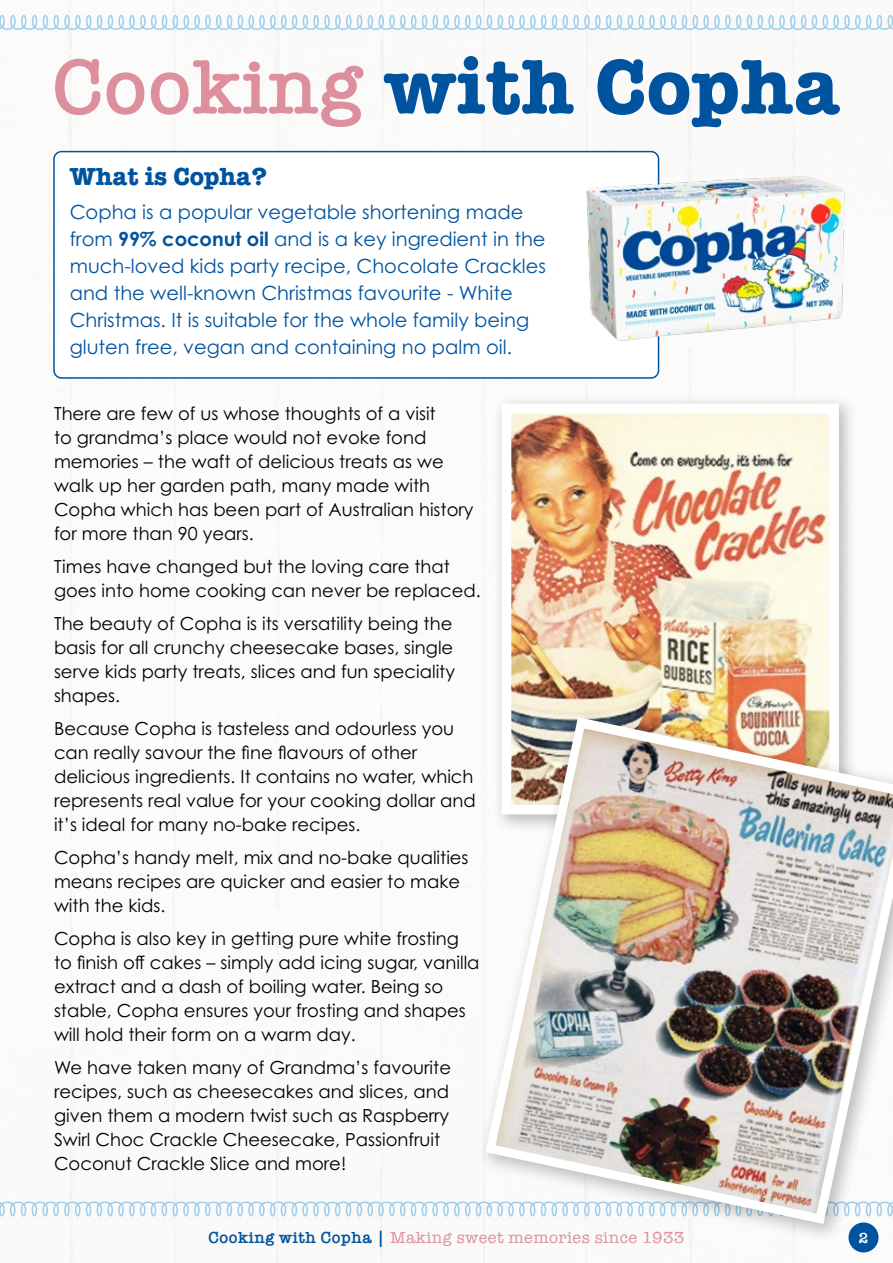
<style>
.page{position:relative;width:893px;height:1263px;background:#fff}
.page>*{position:absolute;margin:0;border:0;box-sizing:border-box;transform-origin:0 0}
.t1{font:700 79.5px "American Typewriter";letter-spacing:.01em;color:#00539f}
.t2{font:700 25.5px "American Typewriter";color:#00539f}
.t3{font:19.5px/27px "Century Gothic Pro";color:#00539f}
.t4{font:18px/24px "Century Gothic Pro";color:#000}
.t5{font:16.5px "American Typewriter";letter-spacing:.025em;color:#dd8f9d}
.t6{font:600 15px "American Typewriter";color:#fff}
.s1{font-weight:600;color:#dd8f9d}
.s2{font-weight:700}
.s3{font-weight:600;color:#00539f}
</style>
<div class="page">
<img style="left:1px;top:0;width:892px;height:1263px">
<svg style="left:0;top:1201px;width:476px;height:15px"></svg>
<svg style="left:0;top:15px;width:893px;height:15px"></svg>
<div style="left:848px;top:1222px;width:30px;height:30px;background:#00539f;border-radius:50%"></div>
<div style="left:54px;top:152px;width:604px;height:226px;background:#fff;border-radius:8px"></div>
<div style="left:53px;top:151px;width:606px;height:228px;border:2px solid #00539f;border-radius:8px"></div>
<img style="left:586px;top:162px;width:261px;height:201px">
<div style="left:492px;top:394px;width:366px;height:439px;background:#000;opacity:.25"></div>
<img style="left:497px;top:399px;width:347px;height:308px">
<div style="left:476px;top:707px;width:417px;height:537px;background:#000;opacity:.25"></div>
<img style="left:485px;top:717px;width:408px;height:507px">
<img style="left:495px;top:728px;width:398px;height:486px">
<h1 class="t1" style="left:53px;top:18px;width:788px"><span class="s1">Cooking</span> with Copha</h1>
<h2 class="t2" style="left:70px;top:154px;width:199px">What is Copha?</h2>
<p class="t3" style="left:70px;top:199px;width:478px">Copha is a popular vegetable shortening made from <span class="s2">99% coconut oil</span> and is a key ingredient in the much-loved kids party recipe, Chocolate Crackles and the well-known Christmas favourite - White Christmas. It is suitable for the whole family being gluten free, vegan and containing no palm oil.</p>
<p class="t4" style="left:54px;top:402px;width:421px">There are few of us whose thoughts of a visit<br>to grandma’s place would not evoke fond memories – the waft of delicious treats as we walk up her garden path, many made with Copha which has been part of Australian history for more than 90 years.</p>
<p class="t4" style="left:54px;top:555px;width:428px">Times have changed but the loving care that goes into home cooking can never be replaced.</p>
<p class="t4" style="left:54px;top:612px;width:403px">The beauty of Copha is its versatility being the basis for all crunchy cheesecake bases, single serve kids party treats, slices and fun speciality shapes.</p>
<p class="t4" style="left:54px;top:717px;width:423px">Because Copha is tasteless and odourless you can really savour the fine flavours of other delicious ingredients. It contains no water, which represents real value for your cooking dollar and it’s ideal for many no-bake recipes.</p>
<p class="t4" style="left:54px;top:846px;width:416px">Copha’s handy melt, mix and no-bake qualities means recipes are quicker and easier to make with the kids.</p>
<p class="t4" style="left:54px;top:927px;width:427px">Copha is also key in getting pure white frosting to finish off cakes – simply add icing sugar, vanilla extract and a dash of boiling water. Being so stable, Copha ensures your frosting and shapes will hold their form on a warm day.</p>
<p class="t4" style="left:54px;top:1056px;width:399px">We have taken many of Grandma’s favourite recipes, such as cheesecakes and slices, and given them a modern twist such as Raspberry Swirl Choc Crackle Cheesecake, Passionfruit Coconut Crackle Slice and more!</p>
<p class="t5" style="left:208px;top:1225px;width:477px"><span class="s3">Cooking with Copha |</span> Making sweet memories since 1933</p>
<p class="t6" style="left:859px;top:1226px;width:11px">2</p>
</div>
